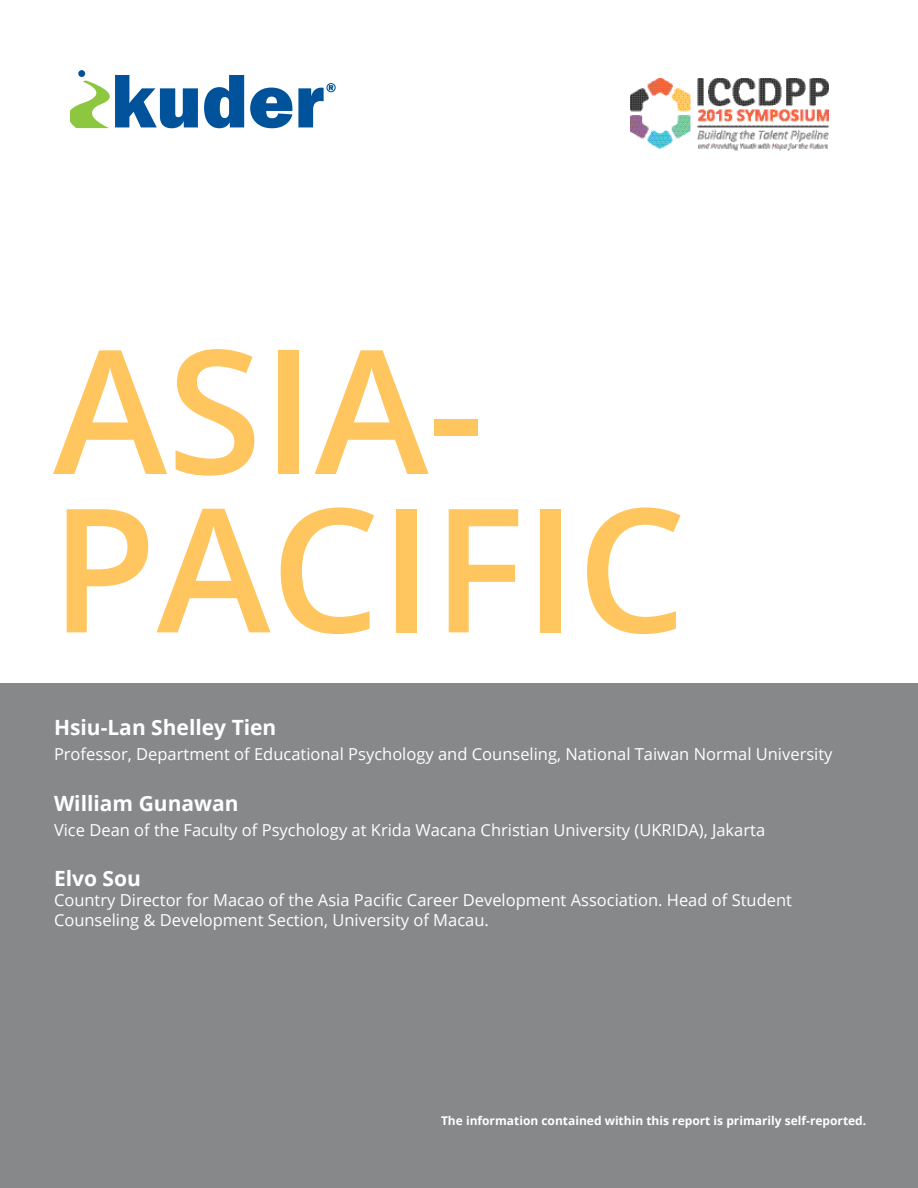
<style>
.page{position:relative;width:918px;height:1188px;background:#fff}
.page>*{position:absolute;margin:0;border:0;box-sizing:border-box;transform-origin:0 0}
.t1{font:600 172.5px "Open Sans";color:#ffc65f}
.t2{font:700 21px "Open Sans";color:#fff}
.t3{font:16.5px/19.8px "Open Sans";color:#fff}
.t4{font:700 12px "Open Sans";color:#fff}
</style>
<div class="page">
<div style="left:0;top:683px;width:918px;height:505px;background:#86888a"></div>
<svg style="left:204px;top:75px;width:40px;height:53px"></svg>
<svg style="left:250px;top:88px;width:42px;height:40px"></svg>
<svg style="left:70px;top:75px;width:128px;height:53px"></svg>
<div style="left:78px;top:70px;width:7px;height:7px;background:#00539b;border-radius:50%"></div>
<svg style="left:298px;top:83px;width:38px;height:44px"></svg>
<img style="left:630px;top:79px;width:199px;height:71px">
<h1 class="t1" style="left:53px;top:293px;width:433px">ASIA-</h1>
<h1 class="t1" style="left:50px;top:451px;width:637px">PACIFIC</h1>
<p class="t2" style="left:54px;top:713px;width:224px">Hsiu-Lan Shelley Tien</p>
<p class="t3" style="left:54px;top:744px;width:780px">Professor, Department of Educational Psychology and Counseling, National Taiwan Normal University</p>
<p class="t2" style="left:54px;top:788px;width:186px">William Gunawan</p>
<p class="t3" style="left:54px;top:820px;width:713px">Vice Dean of the Faculty of Psychology at Krida Wacana Christian University (UKRIDA), Jakarta</p>
<p class="t2" style="left:54px;top:864px;width:88px">Elvo Sou</p>
<p class="t3" style="left:54px;top:890px;width:740px">Country Director for Macao of the Asia Pacific Career Development Association. Head of Student<br>Counseling &amp; Development Section, University of Macau.</p>
<p class="t4" style="left:538px;top:1111px;width:302px">2015 International Symposium | www.IS2015.org |</p>
<p class="t4" style="left:441px;top:1112px;width:427px">The information contained within this report is primarily self-reported.</p>
</div>
